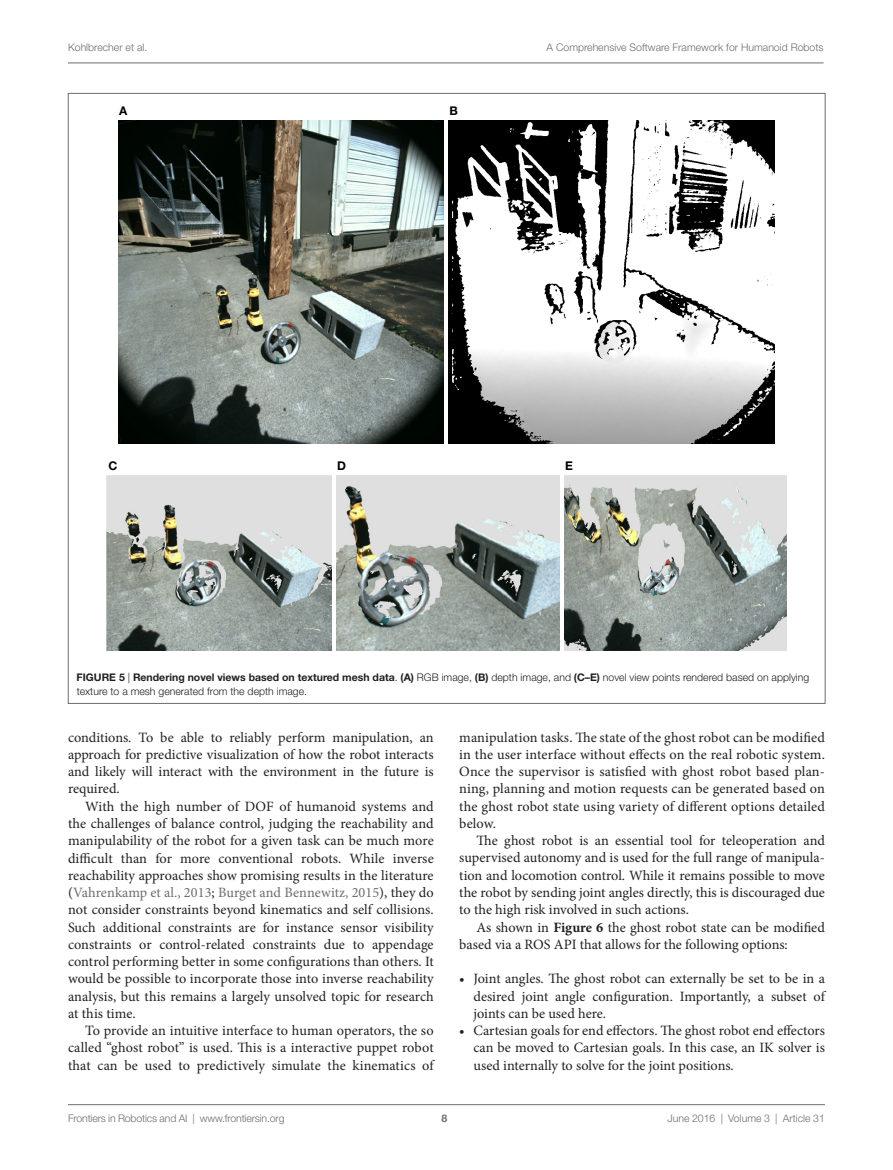
<style>
.page{position:relative;width:893px;height:1170px;background:#fff}
.page>*{position:absolute;margin:0;border:0;box-sizing:border-box;transform-origin:0 0}
.t1{font:14.25px/17.2px "Minion Pro";color:#231f20;text-align:justify}
.t2{font:700 12px "Helvetica Neue LT Std";color:#000}
.t3{font:300 10.5px/14.2px "Helvetica Neue LT Std";color:#231f20}
.t4{font:300 10.5px "Helvetica Neue LT Std";color:#6c6d70}
.t5{font:700 10.5px "Helvetica Neue LT Std";color:#6c6d70}
.s1{font-weight:700}
.s2{color:#6c6d70}
</style>
<div class="page">
<img style="left:118px;top:120px;width:325px;height:323px">
<img style="left:448px;top:120px;width:327px;height:323px">
<img style="left:106px;top:475px;width:225px;height:175px">
<img style="left:336px;top:475px;width:224px;height:175px">
<img style="left:564px;top:475px;width:223px;height:175px">
<hr style="left:68px;top:63px;width:756px;height:1px;background:#6c6d70">
<hr style="left:68px;top:1104px;width:757px;height:1px;background:#6c6d70">
<p class="t4" style="left:68px;top:41px;width:81px">Kohlbrecher et al.</p>
<p class="t4" style="left:547px;top:41px;width:278px">A Comprehensive Software Framework for Humanoid Robots</p>
<p class="t2" style="left:119px;top:103px;width:10px">A</p>
<p class="t2" style="left:450px;top:103px;width:10px">B</p>
<p class="t2" style="left:108px;top:458px;width:10px">C</p>
<p class="t2" style="left:337px;top:458px;width:10px">D</p>
<p class="t2" style="left:565px;top:458px;width:9px">E</p>
<p class="t3" style="left:77px;top:669px;width:734px"><span class="s1">FIGURE 5</span> | <span class="s1">Rendering novel views based on textured mesh data</span>. <span class="s1">(A)</span> RGB image, <span class="s1">(B)</span> depth image, and <span class="s1">(C–E)</span> novel view points rendered based on applying texture to a mesh generated from the depth image.</p>
<p class="t1" style="left:68px;top:728px;width:367px">conditions. To be able to reliably perform manipulation, an approach for predictive visualization of how the robot interacts and likely will interact with the environment in the future is required.</p>
<p class="t1" style="left:68px;top:797px;width:367px;text-indent:17px">With the high number of DOF of humanoid systems and the challenges of balance control, judging the reachability and manipulability of the robot for a given task can be much more difficult than for more conventional robots. While inverse reachability approaches show promising results in the literature (<span class="s2">Vahrenkamp et al., 2013</span>; <span class="s2">Burget and Bennewitz, 2015</span>), they do not consider constraints beyond kinematics and self collisions.<br>Such additional constraints are for instance sensor visibility constraints or control-related constraints due to appendage control performing better in some configurations than others. It would be possible to incorporate those into inverse reachability analysis, but this remains a largely unsolved topic for research at this time.</p>
<p class="t1" style="left:68px;top:1021px;width:367px;text-indent:17px">To provide an intuitive interface to human operators, the so called “ghost robot” is used. This is a interactive puppet robot that can be used to predictively simulate the kinematics of</p>
<p class="t1" style="left:459px;top:728px;width:367px">manipulation tasks. The state of the ghost robot can be modified in the user interface without effects on the real robotic system.<br>Once the supervisor is satisfied with ghost robot based plan&shy;ning, planning and motion requests can be generated based on the ghost robot state using variety of different options detailed below.</p>
<p class="t1" style="left:459px;top:832px;width:367px;text-indent:17px">The ghost robot is an essential tool for teleoperation and supervised autonomy and is used for the full range of manipula&shy;tion and locomotion control. While it remains possible to move the robot by sending joint angles directly, this is discouraged due to the high risk involved in such actions.</p>
<p class="t1" style="left:459px;top:918px;width:367px;text-indent:17px">As shown in <span class="s1">Figure 6</span> the ghost robot state can be modified based via a ROS API that allows for the following options:</p>
<p class="t1" style="left:473px;top:970px;width:353px;text-indent:-14px">• Joint angles. The ghost robot can externally be set to be in a desired joint angle configuration. Importantly, a subset of joints can be used here.</p>
<p class="t1" style="left:473px;top:1021px;width:353px;text-indent:-14px">• Cartesian goals for end effectors. The ghost robot end effectors can be moved to Cartesian goals. In this case, an IK solver is used internally to solve for the joint positions.</p>
<p class="t4" style="left:68px;top:1111px;width:218px">Frontiers in Robotics and AI | www.frontiersin.org</p>
<p class="t4" style="left:667px;top:1111px;width:159px">June 2016 | Volume 3 | Article 31</p>
<p class="t5" style="left:441px;top:1111px;width:7px">8</p>
</div>
